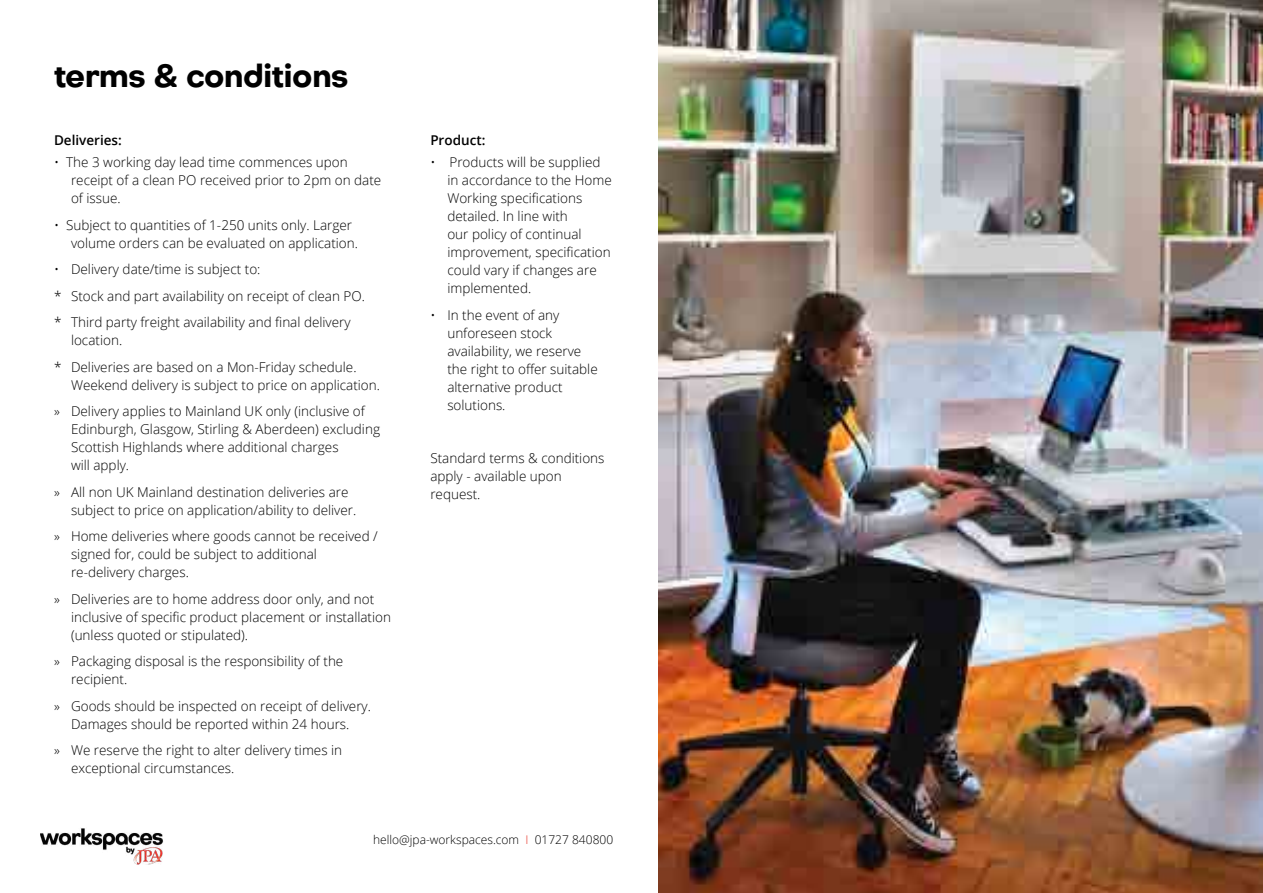
<style>
.page{position:relative;width:1263px;height:893px;background:#fff}
.page>*{position:absolute;margin:0;border:0;box-sizing:border-box;transform-origin:0 0}
.t1{font:700 31.5px "Octarine";letter-spacing:-.02em;color:#000}
.t2{font:300 13.5px/18px "Open Sans";color:#000}
.t3{font:600 13.5px "Open Sans";color:#000}
.t4{font:300 12px "Open Sans";color:#000}
.s1{color:#e73529}
</style>
<div class="page">
<img style="left:658px;top:0;width:605px;height:893px">
<img style="left:40px;top:828px;width:123px;height:36px">
<h1 class="t1" style="left:54px;top:52px;width:296px">terms &amp; conditions</h1>
<p class="t3" style="left:54px;top:131px;width:69px">Deliveries:</p>
<p class="t2" style="left:71px;top:153px;width:312px;text-indent:-17px">• The 3 working day lead time commences upon receipt of a clean PO received prior to 2pm on date of issue.</p>
<p class="t2" style="left:71px;top:216px;width:288px;text-indent:-17px">• Subject to quantities of 1-250 units only. Larger volume orders can be evaluated on application.</p>
<p class="t2" style="left:54px;top:256px;width:312px;line-height:26.5px">• Delivery date/time is subject to:<br>* Stock and part availability on receipt of clean PO. * Third party freight availability and final delivery</p>
<p class="t2" style="left:54px;top:327px;width:304px;line-height:26.5px;text-indent:17px">location.<br>* Deliveries are based on a Mon-Friday schedule.</p>
<p class="t2" style="left:54px;top:371px;width:328px;line-height:26.5px;text-indent:17px">Weekend delivery is subject to price on application. » Delivery applies to Mainland UK only (inclusive of</p>
<p class="t2" style="left:71px;top:420px;width:311px">Edinburgh, Glasgow, Stirling &amp; Aberdeen) excluding<br>Scottish Highlands where additional charges<br>will apply.</p>
<p class="t2" style="left:71px;top:483px;width:287px;text-indent:-17px">» All non UK Mainland destination deliveries are subject to price on application/ability to deliver.</p>
<p class="t2" style="left:71px;top:527px;width:308px;text-indent:-17px">» Home deliveries where goods cannot be received / signed for, could be subject to additional re-delivery charges.</p>
<p class="t2" style="left:71px;top:590px;width:321px;text-indent:-17px">» Deliveries are to home address door only, and not inclusive of specific product placement or installation (unless quoted or stipulated).</p>
<p class="t2" style="left:71px;top:652px;width:274px;text-indent:-17px">» Packaging disposal is the responsibility of the recipient.</p>
<p class="t2" style="left:54px;top:697px;width:319px;text-align:center">» Goods should be inspected on receipt of delivery.<br>Damages should be reported within 24 hours.</p>
<p class="t2" style="left:71px;top:741px;width:273px;text-indent:-17px">» We reserve the right to alter delivery times in exceptional circumstances.</p>
<p class="t3" style="left:430px;top:131px;width:57px">Product:</p>
<p class="t2" style="left:447px;top:153px;width:166px;text-indent:-17px">• Products will be supplied in accordance to the Home<br>Working specifications detailed. In line with<br>our policy of continual improvement, specification could vary if changes are implemented.</p>
<p class="t2" style="left:447px;top:305px;width:152px;text-indent:-17px">• In the event of any unforeseen stock availability, we reserve the right to offer suitable alternative product solutions.</p>
<p class="t2" style="left:430px;top:448px;width:176px">Standard terms &amp; conditions apply - available upon request.</p>
<p class="t4" style="left:373px;top:831px;width:242px">hello@jpa-workspaces.com <span class="s1">I</span> 01727 840800</p>
</div>
